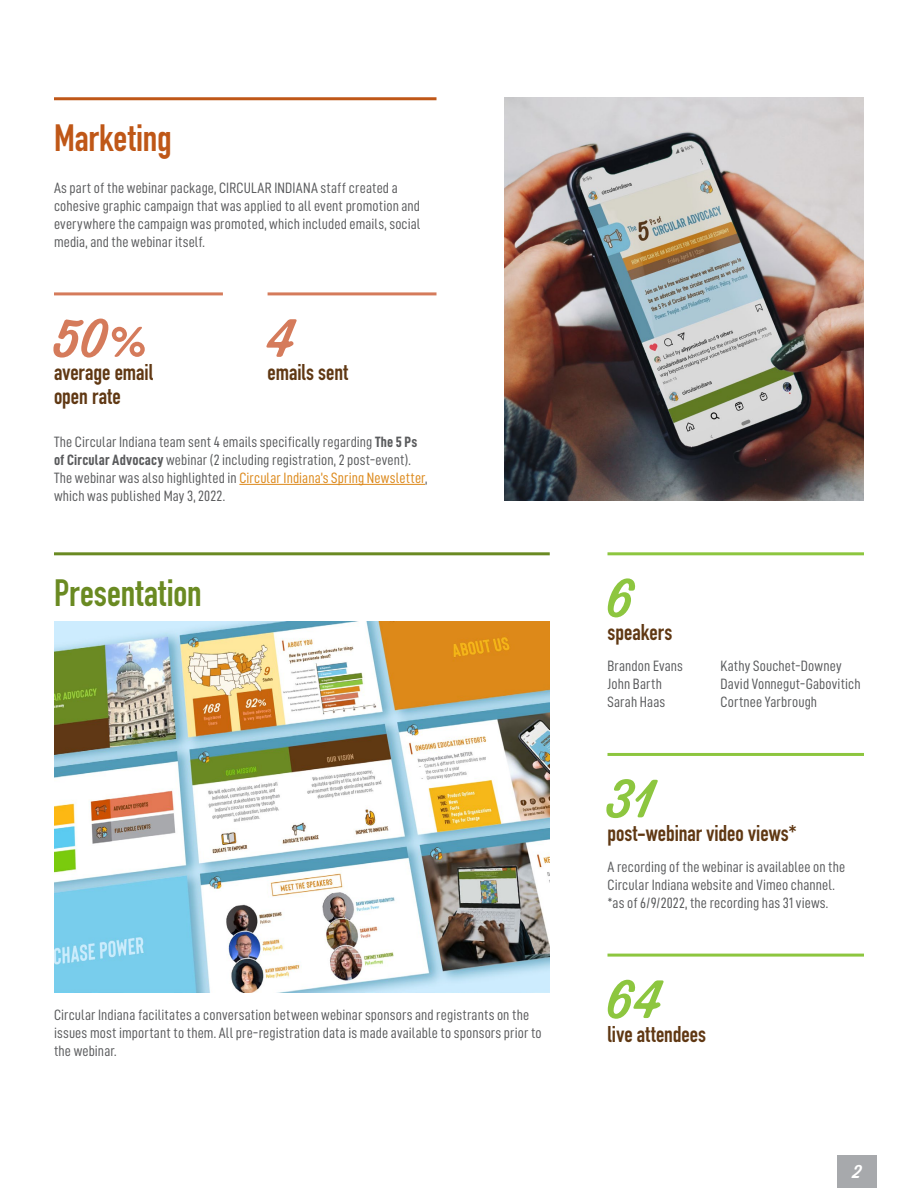
<style>
.page{position:relative;width:918px;height:1188px;background:#fff}
.page>*{position:absolute;margin:0;border:0;box-sizing:border-box;transform-origin:0 0}
.t1{font:500 52.5px "Thirsty Soft";color:#8dc63f}
.t2{font:500 52.5px "Thirsty Soft";color:#d57b5b}
.t3{font:700 37.5px "DIN Condensed";color:#6a8a22}
.t4{font:700 37.5px "DIN Condensed";letter-spacing:-.005em;color:#bf5717}
.t5{font:700 22.5px "DIN Condensed";color:#603813}
.t6{font:500 18px "Thirsty Soft";color:#fff}
.t7{font:15px/18px "D DIN Condensed";letter-spacing:.005em;color:#595a5c}
.s1{font-family:"D DIN Condensed Bold"}
.s2{color:#dc8819}
</style>
<div class="page">
<div style="left:838px;top:1155px;width:39px;height:33px;background:#a7a9ac"></div>
<hr style="left:54px;top:552px;width:496px;height:3px;background:#6a8a22">
<hr style="left:54px;top:97px;width:382px;height:3px;background:#bf5717">
<hr style="left:239px;top:484px;width:186px;height:1px;background:#dc8819">
<img style="left:54px;top:621px;width:496px;height:372px">
<hr style="left:268px;top:292px;width:168px;height:3px;background:#d57b5b">
<hr style="left:54px;top:292px;width:169px;height:3px;background:#d57b5b">
<hr style="left:608px;top:954px;width:256px;height:3px;background:#8dc63f">
<hr style="left:608px;top:753px;width:256px;height:3px;background:#8dc63f">
<hr style="left:608px;top:552px;width:256px;height:3px;background:#8dc63f">
<img style="left:504px;top:97px;width:360px;height:404px">
<h2 class="t4" style="left:54px;top:113px;width:119px">Marketing</h2>
<p class="t7" style="left:54px;top:179px;width:368px">As part of the webinar package, CIRCULAR INDIANA staff created a cohesive graphic campaign that was applied to all event promotion and everywhere the campaign was promoted, which included emails, social media, and the webinar itself.</p>
<h1 class="t2" style="left:54px;top:300px;width:92px">50%</h1>
<h1 class="t2" style="left:268px;top:300px;width:30px">4</h1>
<h3 class="t5" style="left:54px;top:357px;width:100px">average email</h3>
<h3 class="t5" style="left:268px;top:357px;width:82px">emails sent</h3>
<h3 class="t5" style="left:54px;top:381px;width:68px">open rate</h3>
<p class="t7" style="left:54px;top:432px;width:375px">The Circular Indiana team sent 4 emails specifically regarding <span class="s1">The 5 Ps of Circular Advocacy</span> webinar (2 including registration, 2 post-event).<br>The webinar was also highlighted in <span class="s2">Circular Indiana’s Spring Newsletter</span>, which was published May 3, 2022.</p>
<h2 class="t3" style="left:54px;top:568px;width:149px">Presentation</h2>
<p class="t7" style="left:54px;top:1006px;width:489px">Circular Indiana facilitates a conversation between webinar sponsors and registrants on the issues most important to them. All pre-registration data is made available to sponsors prior to the webinar.</p>
<h1 class="t1" style="left:608px;top:559px;width:29px">6</h1>
<h3 class="t5" style="left:608px;top:617px;width:66px">speakers</h3>
<p class="t7" style="left:608px;top:657px;width:77px">Brandon Evans<br>John Barth<br>Sarah Haas</p>
<h1 class="t1" style="left:608px;top:760px;width:49px">31</h1>
<p class="t7" style="left:721px;top:657px;width:142px">Kathy Souchet-Downey<br>David Vonnegut-Gabovitich<br>Cortnee Yarbrough</p>
<h3 class="t5" style="left:608px;top:818px;width:191px">post-webinar video views*</h3>
<p class="t7" style="left:608px;top:857px;width:239px">A recording of the webinar is availablee on the<br>Circular Indiana website and Vimeo channel. *as of 6/9/2022, the recording has 31 views.</p>
<h1 class="t1" style="left:608px;top:961px;width:57px">64</h1>
<h3 class="t5" style="left:608px;top:1019px;width:100px">live attendees</h3>
<p class="t6" style="left:853px;top:1159px;width:10px">2</p>
</div>
